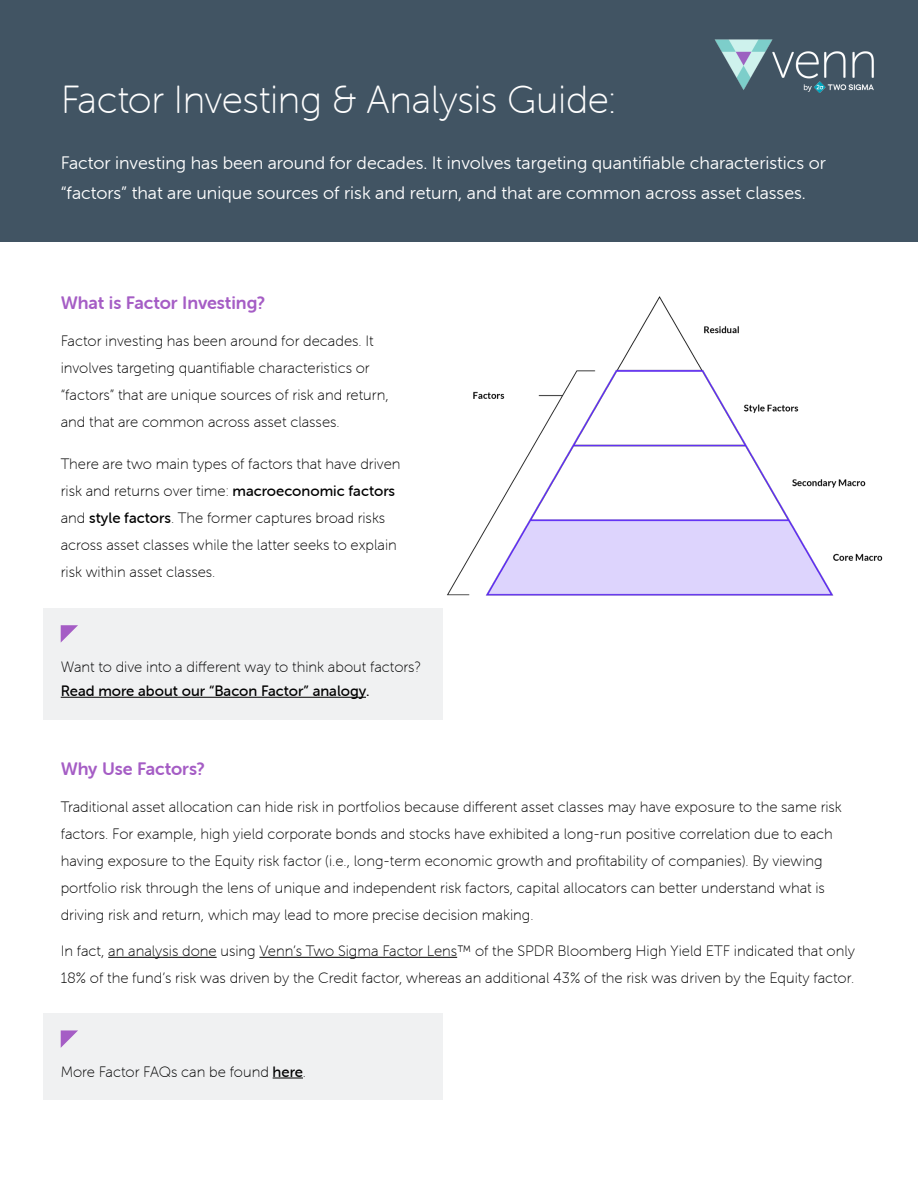
<style>
.page{position:relative;width:918px;height:1188px;background:#fff}
.page>*{position:absolute;margin:0;border:0;box-sizing:border-box;transform-origin:0 0}
.t1{font:39px "Museo Sans Rounded 100";letter-spacing:-.01em;color:#fff}
.t2{font:18px/30.5px "Museo Sans Rounded 300";color:#fff}
.t3{font:18px "Museo Sans Rounded 700";letter-spacing:-.005em;color:#a55dc5}
.t4{font:15px/27px "Museo Sans Rounded 100";color:#000}
.t5{font:15px "Museo Sans Rounded 500";color:#000}
.s1{font-family:"Museo Sans Rounded 500"}
</style>
<div class="page">
<div style="left:0;top:0;width:918px;height:242px;background:#415463"></div>
<img style="left:715px;top:40px;width:159px;height:53px">
<img style="left:447px;top:296px;width:436px;height:300px">
<div style="left:44px;top:608px;width:399px;height:111px;background:#f0f1f2"></div>
<hr style="left:61px;top:697px;width:305px;height:1px;background:#000">
<svg style="left:61px;top:625px;width:17px;height:17px"></svg>
<hr style="left:108px;top:957px;width:109px;height:1px;background:#000">
<hr style="left:259px;top:957px;width:198px;height:1px;background:#000">
<div style="left:44px;top:1013px;width:399px;height:87px;background:#f0f1f2"></div>
<hr style="left:273px;top:1078px;width:30px;height:1px;background:#000">
<svg style="left:61px;top:1030px;width:17px;height:18px"></svg>
<h1 class="t1" style="left:61px;top:79px;width:557px">Factor Investing &amp; Analysis Guide:</h1>
<p class="t2" style="left:61px;top:147px;width:767px">Factor investing has been around for decades. It involves targeting quantifiable characteristics or “factors” that are unique sources of risk and return, and that are common across asset classes.</p>
<p class="t3" style="left:61px;top:293px;width:206px">What is Factor Investing?</p>
<p class="t4" style="left:61px;top:328px;width:329px">Factor investing has been around for decades. It involves targeting quantifiable characteristics or “factors” that are unique sources of risk and return, and that are common across asset classes.</p>
<p class="t4" style="left:61px;top:451px;width:341px">There are two main types of factors that have driven risk and returns over time: <span class="s1">macroeconomic factors </span>and <span class="s1">style factors</span>. The former captures broad risks across asset classes while the latter seeks to explain risk within asset classes.</p>
<p class="t4" style="left:61px;top:653px;width:362px">Want to dive into a different way to think about factors?</p>
<p class="t5" style="left:61px;top:683px;width:310px">Read more about our “Bacon Factor” analogy.</p>
<p class="t3" style="left:61px;top:759px;width:146px">Why Use Factors?</p>
<p class="t4" style="left:61px;top:794px;width:783px">Traditional asset allocation can hide risk in portfolios because different asset classes may have exposure to the same risk factors. For example, high yield corporate bonds and stocks have exhibited a long-run positive correlation due to each having exposure to the Equity risk factor (i.e., long-term economic growth and profitability of companies). By viewing portfolio risk through the lens of unique and independent risk factors, capital allocators can better understand what is driving risk and return, which may lead to more precise decision making.</p>
<p class="t4" style="left:61px;top:938px;width:796px">In fact, an analysis done using Venn’s Two Sigma Factor Lens™ of the SPDR Bloomberg High Yield ETF indicated that only<br>18% of the fund’s risk was driven by the Credit factor, whereas an additional 43% of the risk was driven by the Equity factor.</p>
<p class="t4" style="left:61px;top:1058px;width:247px">More Factor FAQs can be found <span class="s1">here</span>.</p>
</div>
